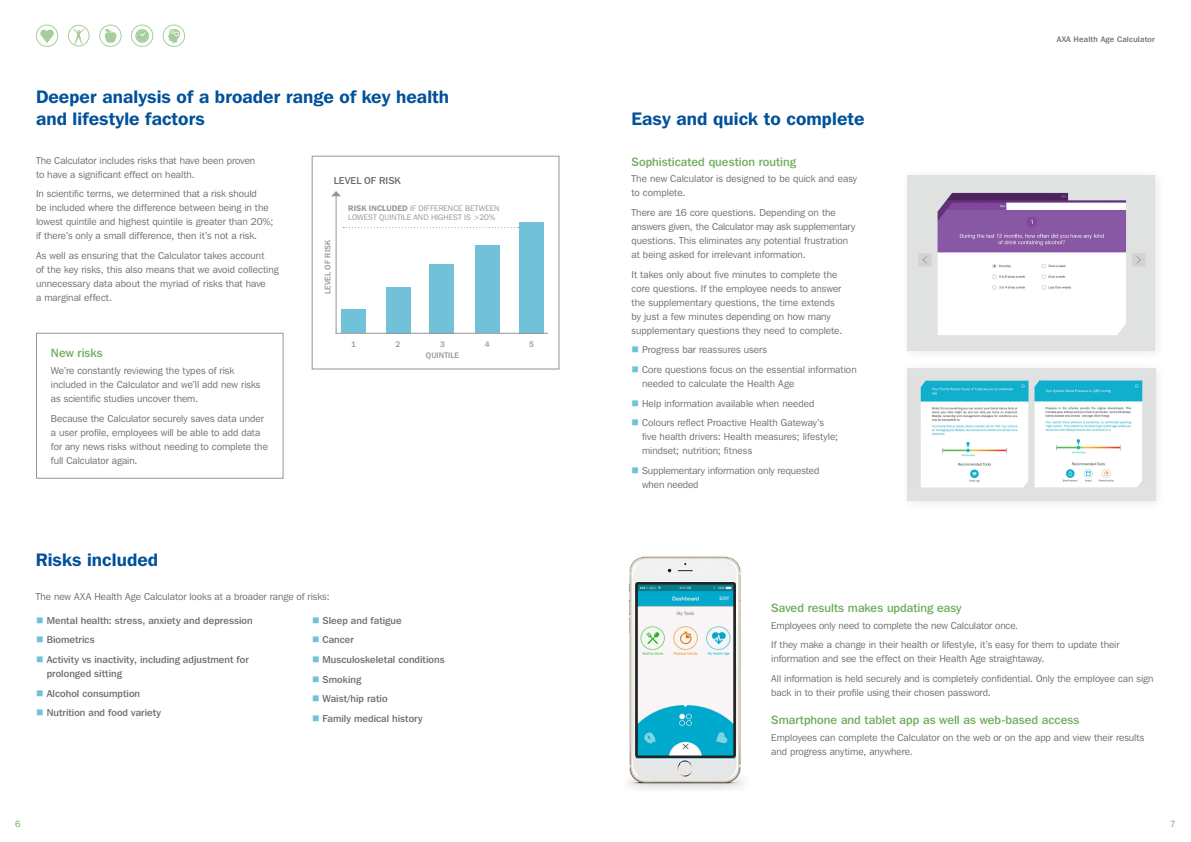
<style>
.page{position:relative;width:1191px;height:842px;background:#fff}
.page>*{position:absolute;margin:0;border:0;box-sizing:border-box;transform-origin:0 0}
.MAIN_HEADING{font:600 18px/21.6px "Franklin Gothic IT Cby BT";letter-spacing:.005em;color:#01519b}
.SUB_HEADING{font:500 12px "Franklin Gothic IT Cby BT";color:#70ad5c}
.NEW_COPY{font:10px/14px "Franklin Gothic IT Cby BT";color:#6c6d70}
.NEW_COPY-2{font:500 10px/14px "Franklin Gothic IT Cby BT";letter-spacing:.005em;color:#6c6d70}
.t1{font:9px "Franklin Gothic IT Cby BT";color:#70ad5c}
.NEW_COPY-3{font:8px/9px "Franklin Gothic IT Cby BT";letter-spacing:.01em;color:#939598}
.NEW_COPY-4{font:500 8px "Franklin Gothic IT Cby BT";letter-spacing:.01em;color:#939598}
.t2{font:500 8px "Franklin Gothic IT Cby BT";letter-spacing:.025em;color:#6c6d70}
.s1{font-weight:600}
.s2{color:#71c2d8}
</style>
<div class="page">
<div style="left:36px;top:25px;width:22px;height:22px;border:1px solid #6eac5c;border-radius:50%"></div>
<svg style="left:40px;top:30px;width:14px;height:13px"></svg>
<div style="left:99px;top:25px;width:22px;height:22px;border:1px solid #6eac5c;border-radius:50%"></div>
<svg style="left:105px;top:29px;width:12px;height:14px"></svg>
<div style="left:68px;top:25px;width:21px;height:21px;border:1px solid #6eac5c;border-radius:50%"></div>
<svg style="left:73px;top:28px;width:12px;height:16px"></svg>
<div style="left:131px;top:25px;width:22px;height:22px;border:1px solid #6eac5c;border-radius:50%"></div>
<svg style="left:135px;top:29px;width:14px;height:14px"></svg>
<div style="left:163px;top:25px;width:22px;height:22px;border:1px solid #6eac5c;border-radius:50%"></div>
<svg style="left:168px;top:29px;width:12px;height:14px"></svg>
<div style="left:312px;top:156px;width:247px;height:213px;border:1px solid #939598"></div>
<div style="left:36px;top:333px;width:247px;height:145px;border:1px solid #939598"></div>
<hr style="left:335px;top:196px;width:1px;height:138px;background:#939598">
<svg style="left:331px;top:191px;width:10px;height:5px"></svg>
<svg style="left:343px;top:227px;width:175px;height:1px"></svg>
<div style="left:341px;top:310px;width:24px;height:23px;background:#71c2d8"></div>
<div style="left:386px;top:287px;width:24px;height:47px;background:#71c2d8"></div>
<div style="left:430px;top:264px;width:24px;height:70px;background:#71c2d8"></div>
<div style="left:475px;top:245px;width:24px;height:88px;background:#71c2d8"></div>
<div style="left:519px;top:222px;width:24px;height:111px;background:#71c2d8"></div>
<hr style="left:335px;top:333px;width:213px;height:1px;background:#939598">
<img style="left:627px;top:556px;width:116px;height:234px">
<img style="left:635px;top:582px;width:100px;height:176px">
<div style="left:900px;top:168px;width:266px;height:193px;background:#fafafa"></div>
<img style="left:907px;top:175px;width:248px;height:175px">
<div style="left:900px;top:361px;width:266px;height:151px;background:#231f20;opacity:.1"></div>
<img style="left:907px;top:369px;width:248px;height:131px">
<p class="MAIN_HEADING" style="left:36px;top:86px;width:415px">Deeper analysis of a broader range of key health and lifestyle factors</p>
<p class="NEW_COPY" style="left:36px;top:153px;width:221px">The Calculator includes risks that have been proven to have a significant effect on health.</p>
<p class="NEW_COPY" style="left:36px;top:187px;width:239px">In scientific terms, we determined that a risk should<br>be included where the difference between being in the lowest quintile and highest quintile is greater than 20%; if there’s only a small difference, then it’s not a risk.</p>
<p class="NEW_COPY" style="left:36px;top:248px;width:244px">As well as ensuring that the Calculator takes account<br>of the key risks, this also means that we avoid collecting unnecessary data about the myriad of risks that have<br>a marginal effect.</p>
<p class="NEW_COPY-2" style="left:334px;top:174px;width:68px">LEVEL OF RISK</p>
<p class="NEW_COPY-3" style="left:348px;top:203px;width:153px"><span class="s1">RISK INCLUDED</span> IF DIFFERENCE BETWEEN<br>LOWEST QUINTILE AND HIGHEST IS &gt;20%</p>
<p class="NEW_COPY-4" style="left:323px;top:294px;width:56px;rotate:-90deg">LEVEL OF RISK</p>
<p class="SUB_HEADING" style="left:51px;top:346px;width:53px">New risks</p>
<p class="NEW_COPY" style="left:51px;top:363px;width:211px">We’re constantly reviewing the types of risk included in the Calculator and we’ll add new risks as scientific studies uncover them.</p>
<p class="NEW_COPY" style="left:51px;top:411px;width:218px">Because the Calculator securely saves data under a user profile, employees will be able to add data for any news risks without needing to complete the full Calculator again.</p>
<p class="NEW_COPY-4" style="left:351px;top:339px;width:6px">1</p>
<p class="NEW_COPY-4" style="left:395px;top:339px;width:6px">2</p>
<p class="NEW_COPY-4" style="left:440px;top:339px;width:6px">3</p>
<p class="NEW_COPY-4" style="left:484px;top:339px;width:6px">4</p>
<p class="NEW_COPY-4" style="left:529px;top:339px;width:6px">5</p>
<p class="NEW_COPY-4" style="left:426px;top:350px;width:35px">QUINTILE</p>
<p class="MAIN_HEADING" style="left:36px;top:548px;width:124px">Risks included</p>
<p class="NEW_COPY" style="left:36px;top:590px;width:295px">The new AXA Health Age Calculator looks at a broader range of risks:</p>
<p class="NEW_COPY-2" style="left:36px;top:613px;width:218px"><span class="s2">■</span> Mental health: stress, anxiety and depression</p>
<p class="NEW_COPY-2" style="left:36px;top:633px;width:60px"><span class="s2">■</span> Biometrics</p>
<p class="NEW_COPY-2" style="left:47px;top:652px;width:203px;text-indent:-10px"><span class="s2">■</span> Activity vs inactivity, including adjustment for prolonged sitting</p>
<p class="NEW_COPY-2" style="left:36px;top:686px;width:105px"><span class="s2">■</span> Alcohol consumption</p>
<p class="NEW_COPY-2" style="left:36px;top:706px;width:126px"><span class="s2">■</span> Nutrition and food variety</p>
<p class="NEW_COPY-2" style="left:312px;top:613px;width:91px"><span class="s2">■</span> Sleep and fatigue</p>
<p class="NEW_COPY-2" style="left:312px;top:633px;width:43px"><span class="s2">■</span> Cancer</p>
<p class="NEW_COPY-2" style="left:312px;top:652px;width:134px"><span class="s2">■</span> Musculoskeletal conditions</p>
<p class="NEW_COPY-2" style="left:312px;top:672px;width:51px"><span class="s2">■</span> Smoking</p>
<p class="NEW_COPY-2" style="left:312px;top:692px;width:77px"><span class="s2">■</span> Waist/hip ratio</p>
<p class="NEW_COPY-2" style="left:312px;top:711px;width:112px"><span class="s2">■</span> Family medical history</p>
<p class="MAIN_HEADING" style="left:631px;top:107px;width:235px">Easy and quick to complete</p>
<p class="SUB_HEADING" style="left:631px;top:154px;width:166px">Sophisticated question routing</p>
<p class="NEW_COPY" style="left:631px;top:172px;width:227px">The new Calculator is designed to be quick and easy to complete.</p>
<p class="NEW_COPY" style="left:631px;top:205px;width:225px">There are 16 core questions. Depending on the answers given, the Calculator may ask supplementary questions. This eliminates any potential frustration at being asked for irrelevant information.</p>
<p class="NEW_COPY" style="left:631px;top:267px;width:212px">It takes only about five minutes to complete the core questions. If the employee needs to answer the supplementary questions, the time extends by just a few minutes depending on how many supplementary questions they need to complete.</p>
<p class="NEW_COPY" style="left:631px;top:343px;width:137px"><span class="s2">■</span> Progress bar reassures users</p>
<p class="NEW_COPY" style="left:642px;top:362px;width:216px;text-indent:-11px"><span class="s2">■</span> Core questions focus on the essential information needed to calculate the Health Age</p>
<p class="NEW_COPY" style="left:631px;top:396px;width:185px"><span class="s2">■</span> Help information available when needed</p>
<p class="NEW_COPY" style="left:642px;top:416px;width:198px;text-indent:-11px"><span class="s2">■</span> Colours reflect Proactive Health Gateway’s five health drivers: Health measures; lifestyle; mindset; nutrition; fitness</p>
<p class="NEW_COPY" style="left:642px;top:463px;width:179px;text-indent:-11px"><span class="s2">■</span> Supplementary information only requested when needed</p>
<p class="t2" style="left:1056px;top:35px;width:100px">AXA Health Age Calculator</p>
<p class="SUB_HEADING" style="left:771px;top:600px;width:192px">Saved results makes updating easy</p>
<p class="NEW_COPY" style="left:771px;top:618px;width:248px">Employees only need to complete the new Calculator once.</p>
<p class="NEW_COPY" style="left:771px;top:638px;width:350px">If they make a change in their health or lifestyle, it’s easy for them to update their information and see the effect on their Health Age straightaway.</p>
<p class="NEW_COPY" style="left:771px;top:671px;width:384px">All information is held securely and is completely confidential. Only the employee can sign back in to their profile using their chosen password.</p>
<p class="SUB_HEADING" style="left:771px;top:713px;width:309px">Smartphone and tablet app as well as web-based access</p>
<p class="NEW_COPY" style="left:771px;top:730px;width:374px">Employees can complete the Calculator on the web or on the app and view their results and progress anytime, anywhere.</p>
<p class="t1" style="left:15px;top:819px;width:7px">6</p>
<p class="t1" style="left:1170px;top:819px;width:7px">7</p>
</div>
